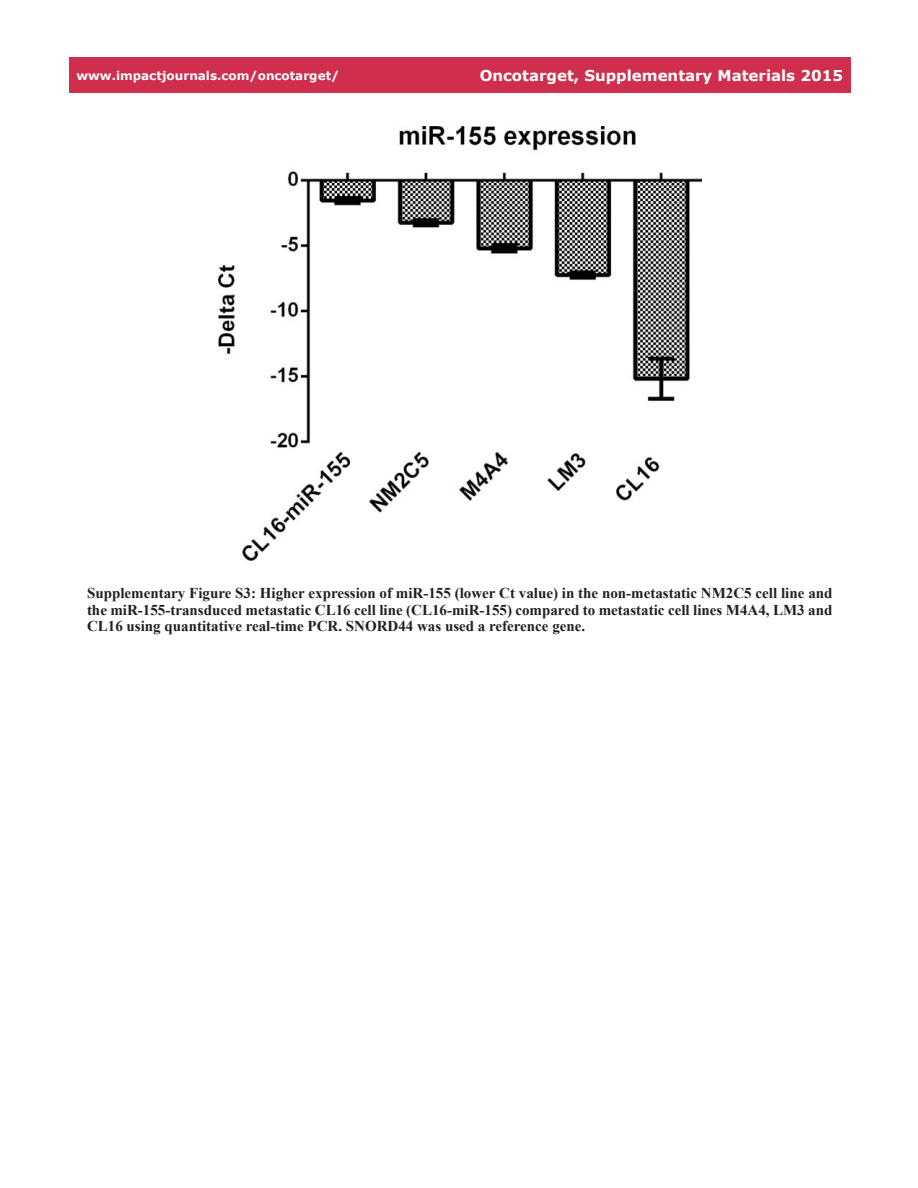
<style>
.page{position:relative;width:918px;height:1188px;background:#fff}
.page>*{position:absolute;margin:0;border:0;box-sizing:border-box;transform-origin:0 0}
.FigureText{font:700 15px/16.2px "Times New Roman";color:#231f20;text-align:justify}
.t1{font:700 15px "Verdana";color:#fff}
.t2{font:700 12px "Verdana";color:#fff}
</style>
<div class="page">
<div style="left:69px;top:57px;width:781px;height:36px;background:#cf2e4c"></div>
<img style="left:218px;top:127px;width:483px;height:434px">
<p class="t2" style="left:76px;top:67px;width:264px">www.impactjournals.com/oncotarget/</p>
<p class="t1" style="left:480px;top:65px;width:365px">Oncotarget, Supplementary Materials 2015</p>
<p class="FigureText" style="left:87px;top:585px;width:747px">Supplementary Figure S3: Higher expression of miR-155 (lower Ct value) in the non-metastatic NM2C5 cell line and the miR-155-transduced metastatic CL16 cell line (CL16-miR-155) compared to metastatic cell lines M4A4, LM3 and CL16 using quantitative real-time PCR. SNORD44 was used a reference gene.</p>
</div>
